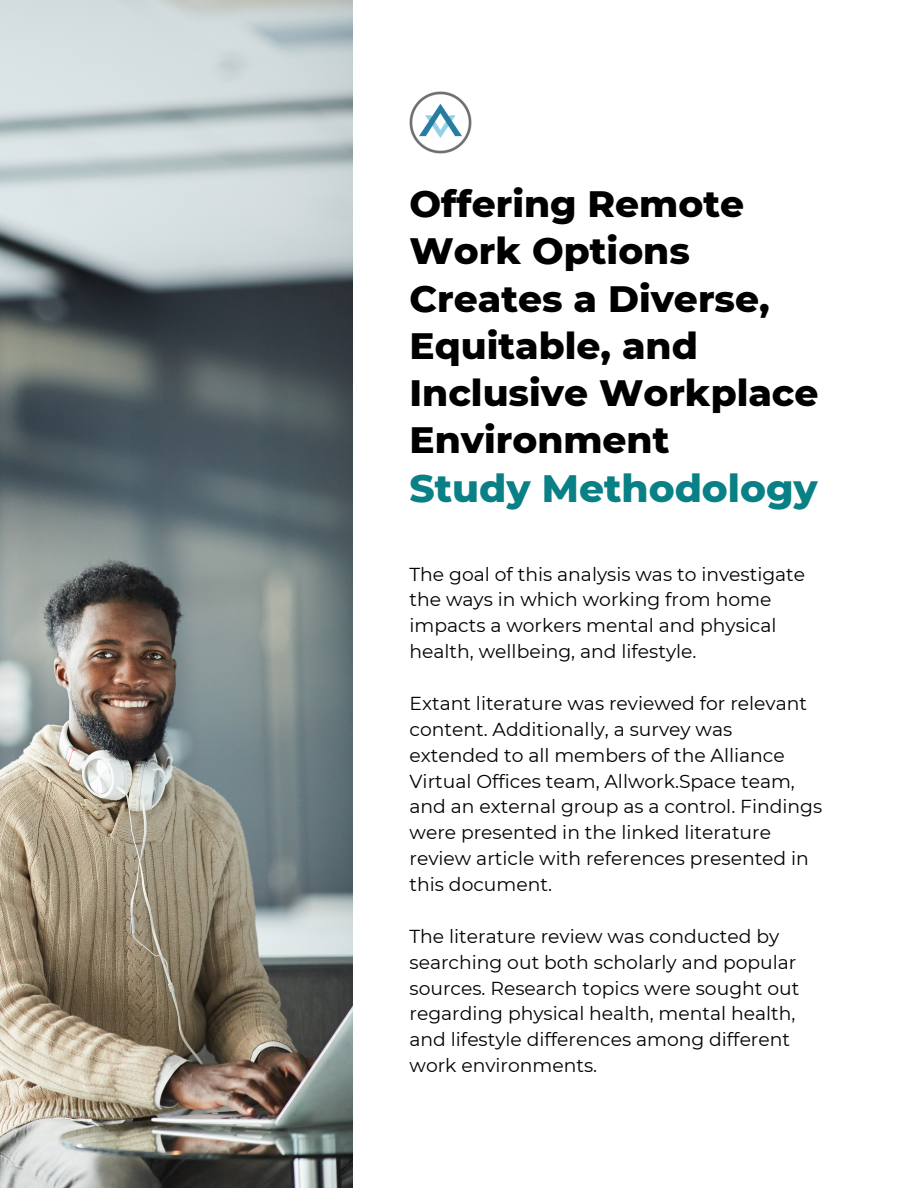
<style>
.page{position:relative;width:918px;height:1188px;background:#fff}
.page>*{position:absolute;margin:0;border:0;box-sizing:border-box;transform-origin:0 0}
.t1{font:800 39px "Montserrat";color:#088085}
.t2{font:800 37.5px/47.2px "Montserrat";color:#000}
.t3{font:18.75px/25.8px "Montserrat";color:#000}
</style>
<div class="page">
<img style="left:410px;top:92px;width:61px;height:62px">
<img style="left:0;top:0;width:352px;height:1188px">
<p class="t2" style="left:410px;top:180px;width:411px">Offering Remote<br>Work Options<br>Creates a Diverse,<br>Equitable, and<br>Inclusive Workplace<br>Environment</p>
<p class="t1" style="left:410px;top:464px;width:410px">Study Methodology</p>
<p class="t3" style="left:410px;top:561px;width:397px">The goal of this analysis was to investigate the ways in which working from home impacts a workers mental and physical health, wellbeing, and lifestyle.</p>
<p class="t3" style="left:410px;top:690px;width:414px">Extant literature was reviewed for relevant content. Additionally, a survey was extended to all members of the Alliance Virtual Offices team, Allwork.Space team, and an external group as a control. Findings were presented in the linked literature review article with references presented in this document.</p>
<p class="t3" style="left:410px;top:923px;width:391px">The literature review was conducted by searching out both scholarly and popular sources. Research topics were sought out regarding physical health, mental health, and lifestyle differences among different work environments.</p>
</div>
